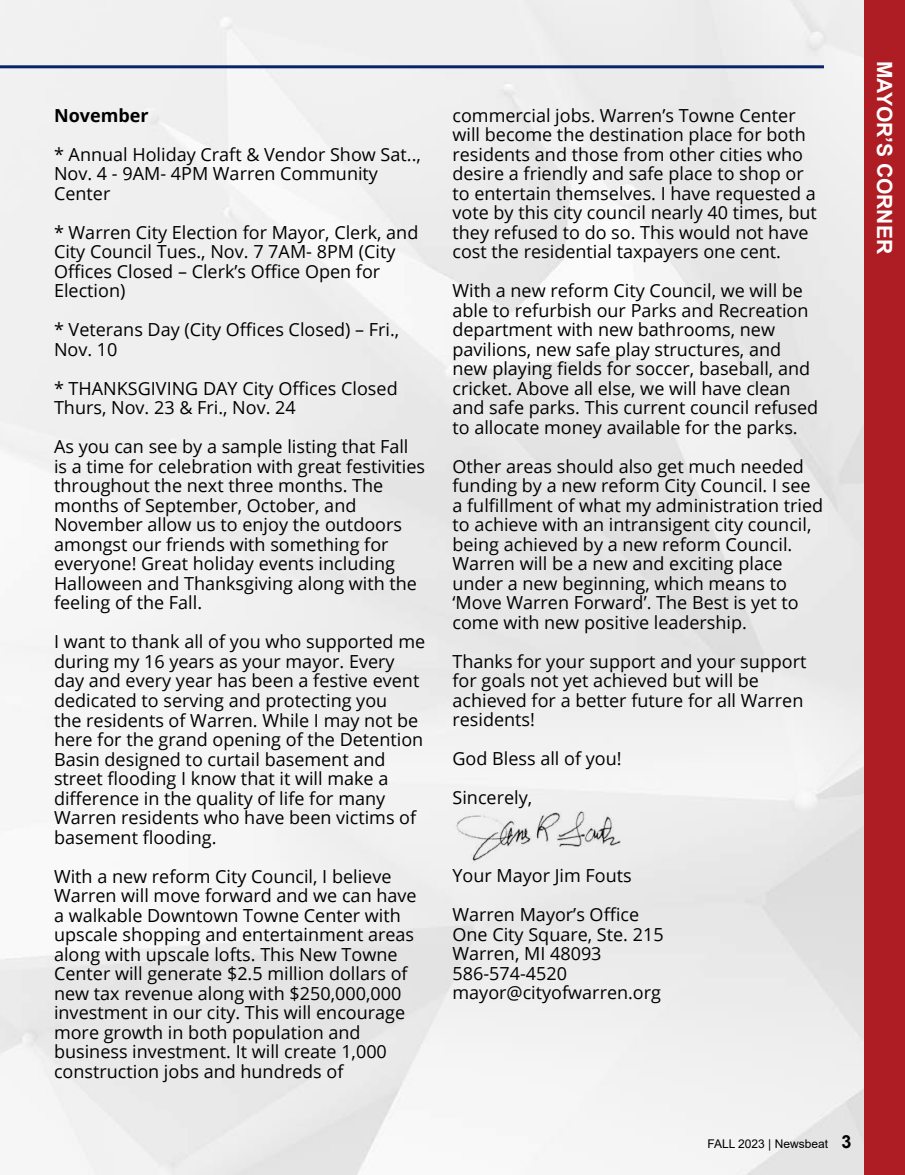
<style>
.page{position:relative;width:905px;height:1175px;background:#fff}
.page>*{position:absolute;margin:0;border:0;box-sizing:border-box;transform-origin:0 0}
.t1{font:700 21px "Arial";color:#fff}
.t2{font:18px/19.5px "Open Sans";color:#000}
.t3{font:700 18px "Open Sans";color:#000}
.t4{font:12px "Arial";color:#000}
.s1{font-weight:700;font-size:18px}
</style>
<div class="page">
<div style="left:864px;top:0;width:40px;height:1174px;background:#ae1d24"></div>
<svg style="left:0;top:65px;width:824px;height:3px;background:#1f3976"></svg>
<img style="left:452px;top:800px;width:174px;height:64px">
<p class="t3" style="left:54px;top:103px;width:96px">November</p>
<p class="t2" style="left:54px;top:144px;width:368px">* Annual Holiday Craft &amp; Vendor Show Sat..,<br>Nov. 4 - 9AM- 4PM Warren Community<br>Center</p>
<p class="t2" style="left:54px;top:222px;width:366px">* Warren City Election for Mayor, Clerk, and City Council Tues., Nov. 7 7AM- 8PM (City Offices Closed – Clerk’s Office Open for Election)</p>
<p class="t2" style="left:54px;top:320px;width:347px">* Veterans Day (City Offices Closed) – Fri.,<br>Nov. 10</p>
<p class="t2" style="left:54px;top:378px;width:345px">* THANKSGIVING DAY City Offices Closed<br>Thurs, Nov. 23 &amp; Fri., Nov. 24</p>
<p class="t2" style="left:54px;top:437px;width:372px">As you can see by a sample listing that Fall is a time for celebration with great festivities throughout the next three months. The months of September, October, and November allow us to enjoy the outdoors amongst our friends with something for everyone! Great holiday events including Halloween and Thanksgiving along with the feeling of the Fall.</p>
<p class="t2" style="left:54px;top:631px;width:372px">I want to thank all of you who supported me during my 16 years as your mayor. Every day and every year has been a festive event dedicated to serving and protecting you<br>the residents of Warren. While I may not be here for the grand opening of the Detention Basin designed to curtail basement and street flooding I know that it will make a difference in the quality of life for many Warren residents who have been victims of basement flooding.</p>
<p class="t2" style="left:54px;top:865px;width:364px">With a new reform City Council, I believe Warren will move forward and we can have a walkable Downtown Towne Center with upscale shopping and entertainment areas along with upscale lofts. This New Towne Center will generate $2.5 million dollars of new tax revenue along with $250,000,000 investment in our city. This will encourage more growth in both population and business investment. It will create 1,000 construction jobs and hundreds of</p>
<p class="t2" style="left:452px;top:105px;width:366px">commercial jobs. Warren’s Towne Center will become the destination place for both residents and those from other cities who desire a friendly and safe place to shop or to entertain themselves. I have requested a vote by this city council nearly 40 times, but they refused to do so. This would not have cost the residential taxpayers one cent.</p>
<p class="t2" style="left:452px;top:280px;width:367px">With a new reform City Council, we will be able to refurbish our Parks and Recreation department with new bathrooms, new pavilions, new safe play structures, and new playing fields for soccer, baseball, and cricket. Above all else, we will have clean and safe parks. This current council refused to allocate money available for the parks.</p>
<p class="t2" style="left:452px;top:456px;width:372px">Other areas should also get much needed funding by a new reform City Council. I see a fulfillment of what my administration tried to achieve with an intransigent city council, being achieved by a new reform Council.<br>Warren will be a new and exciting place under a new beginning, which means to ‘Move Warren Forward’. The Best is yet to come with new positive leadership.</p>
<p class="t2" style="left:452px;top:651px;width:355px">Thanks for your support and your support for goals not yet achieved but will be achieved for a better future for all Warren residents!</p>
<p class="t2" style="left:452px;top:738px;width:171px;line-height:39px">God Bless all of you!<br>Sincerely,</p>
<p class="t2" style="left:452px;top:855px;width:188px;line-height:39px">Your Mayor Jim Fouts<br>Warren Mayor’s Office</p>
<p class="t2" style="left:452px;top:924px;width:213px">One City Square, Ste. 215<br>Warren, MI 48093<br>586-574-4520 mayor@cityofwarren.org</p>
<p class="t1" style="left:899px;top:61px;width:194px;rotate:90deg">MAYOR’S CORNER</p>
<p class="t4" style="left:707px;top:1135px;width:146px">FALL 2023 | Newsbeat <span class="s1">3</span></p>
</div>
